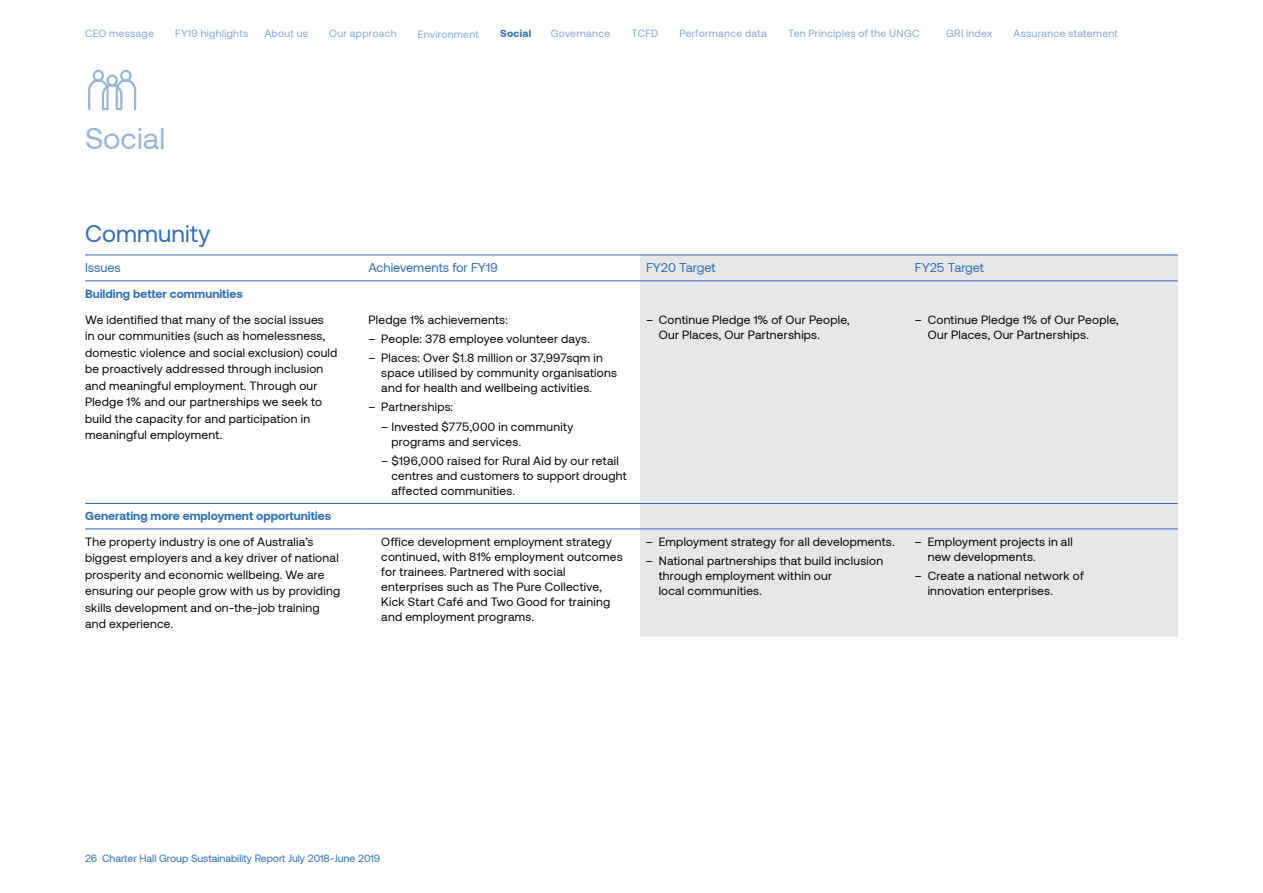
<style>
.page{position:relative;width:1263px;height:893px;background:#fff}
.page>*{position:absolute;margin:0;border:0;box-sizing:border-box;transform-origin:0 0}
.t1{font:30px "Aeonik";color:#94b7dd}
.t2{font:24px "Aeonik";letter-spacing:.01em;color:#2a6ebb}
.t3{font:12.75px "Aeonik";color:#2a6ebb}
.t4{font:12px/15px "Aeonik";letter-spacing:.02em;color:#000}
.t5{font:700 12px "Aeonik";color:#2a6ebb}
.t6{font:10.5px "Aeonik";letter-spacing:.025em;color:#7fa8d6}
.t7{font:10.5px "Aeonik";color:#2a6ebb}
.t8{font:700 10.5px "Aeonik";letter-spacing:.025em;color:#2a6ebb}
</style>
<div class="page">
<svg style="left:88px;top:69px;width:49px;height:42px"></svg>
<div style="left:640px;top:256px;width:538px;height:381px;background:#e6e7e8"></div>
<hr style="left:85px;top:281px;width:277px;height:1px;background:#2a6ebb">
<hr style="left:362px;top:281px;width:278px;height:1px;background:#2a6ebb">
<hr style="left:640px;top:281px;width:269px;height:1px;background:#2a6ebb">
<hr style="left:909px;top:281px;width:269px;height:1px;background:#2a6ebb">
<hr style="left:85px;top:255px;width:277px;height:1px;background:#2a6ebb">
<hr style="left:362px;top:255px;width:278px;height:1px;background:#2a6ebb">
<hr style="left:640px;top:255px;width:269px;height:1px;background:#2a6ebb">
<hr style="left:909px;top:255px;width:269px;height:1px;background:#2a6ebb">
<hr style="left:85px;top:503px;width:277px;height:1px;background:#2a6ebb">
<hr style="left:362px;top:503px;width:278px;height:1px;background:#2a6ebb">
<hr style="left:640px;top:503px;width:269px;height:1px;background:#2a6ebb">
<hr style="left:909px;top:503px;width:269px;height:1px;background:#2a6ebb">
<hr style="left:85px;top:529px;width:277px;height:1px;background:#2a6ebb">
<hr style="left:362px;top:529px;width:278px;height:1px;background:#2a6ebb">
<hr style="left:640px;top:529px;width:269px;height:1px;background:#2a6ebb">
<hr style="left:909px;top:529px;width:269px;height:1px;background:#2a6ebb">
<p class="t6" style="left:85px;top:28px;width:70px">CEO message</p>
<p class="t6" style="left:175px;top:28px;width:75px">FY19 highlights</p>
<p class="t6" style="left:264px;top:28px;width:45px">About us</p>
<p class="t6" style="left:329px;top:28px;width:69px">Our approach</p>
<p class="t6" style="left:418px;top:28px;width:63px">Environment</p>
<p class="t8" style="left:500px;top:27px;width:33px">Social</p>
<p class="t6" style="left:551px;top:28px;width:61px">Governance</p>
<p class="t6" style="left:631px;top:28px;width:28px">TCFD</p>
<p class="t6" style="left:679px;top:28px;width:89px">Performance data</p>
<p class="t6" style="left:788px;top:28px;width:133px">Ten Principles of the UNGC</p>
<p class="t6" style="left:946px;top:28px;width:48px">GRI index</p>
<p class="t6" style="left:1013px;top:28px;width:106px">Assurance statement</p>
<h1 class="t1" style="left:85px;top:122px;width:82px">Social</h1>
<h2 class="t2" style="left:85px;top:221px;width:127px">Community</h2>
<p class="t3" style="left:85px;top:261px;width:37px">Issues</p>
<p class="t3" style="left:368px;top:261px;width:131px">Achievements for FY19</p>
<p class="t3" style="left:646px;top:261px;width:71px">FY20 Target</p>
<p class="t3" style="left:915px;top:261px;width:70px">FY25 Target</p>
<p class="t5" style="left:85px;top:287px;width:159px">Building better communities</p>
<p class="t4" style="left:85px;top:311px;width:254px;line-height:16.5px">We identified that many of the social issues<br>in our communities (such as homelessness, domestic violence and social exclusion) could be proactively addressed through inclusion and meaningful employment. Through our Pledge 1% and our partnerships we seek to build the capacity for and participation in meaningful employment.</p>
<p class="t4" style="left:368px;top:312px;width:141px">Pledge 1% achievements:</p>
<p class="t4" style="left:659px;top:312px;width:193px;text-indent:-13px">– Continue Pledge 1% of Our People,<br>Our Places, Our Partnerships.</p>
<p class="t4" style="left:928px;top:312px;width:193px;text-indent:-13px">– Continue Pledge 1% of Our People,<br>Our Places, Our Partnerships.</p>
<p class="t4" style="left:368px;top:331px;width:223px">– People: 378 employee volunteer days.</p>
<p class="t4" style="left:381px;top:351px;width:237px;text-indent:-13px">– Places: Over $1.8 million or 37,997sqm in space utilised by community organisations and for health and wellbeing activities.</p>
<p class="t4" style="left:368px;top:400px;width:86px">– Partnerships:</p>
<p class="t4" style="left:391px;top:419px;width:183px;text-indent:-10px">– Invested $775,000 in community programs and services.</p>
<p class="t4" style="left:391px;top:453px;width:237px;text-indent:-10px">– $196,000 raised for Rural Aid by our retail centres and customers to support drought affected communities.</p>
<p class="t5" style="left:85px;top:509px;width:248px">Generating more employment opportunities</p>
<p class="t4" style="left:85px;top:533px;width:257px;line-height:16.5px">The property industry is one of Australia’s biggest employers and a key driver of national prosperity and economic wellbeing. We are ensuring our people grow with us by providing skills development and on-the-job training and experience.</p>
<p class="t4" style="left:381px;top:534px;width:243px">Office development employment strategy continued, with 81% employment outcomes for trainees. Partnered with social enterprises such as The Pure Collective, Kick Start Café and Two Good for training and employment programs.</p>
<p class="t4" style="left:646px;top:534px;width:250px">– Employment strategy for all developments.</p>
<p class="t4" style="left:659px;top:553px;width:226px;text-indent:-13px">– National partnerships that build inclusion through employment within our<br>local communities.</p>
<p class="t4" style="left:928px;top:534px;width:146px;text-indent:-13px">– Employment projects in all new developments.</p>
<p class="t4" style="left:928px;top:568px;width:158px;text-indent:-13px">– Create a national network of innovation enterprises.</p>
<p class="t7" style="left:85px;top:853px;width:297px">26 Charter Hall Group Sustainability Report July 2018-June 2019</p>
</div>
